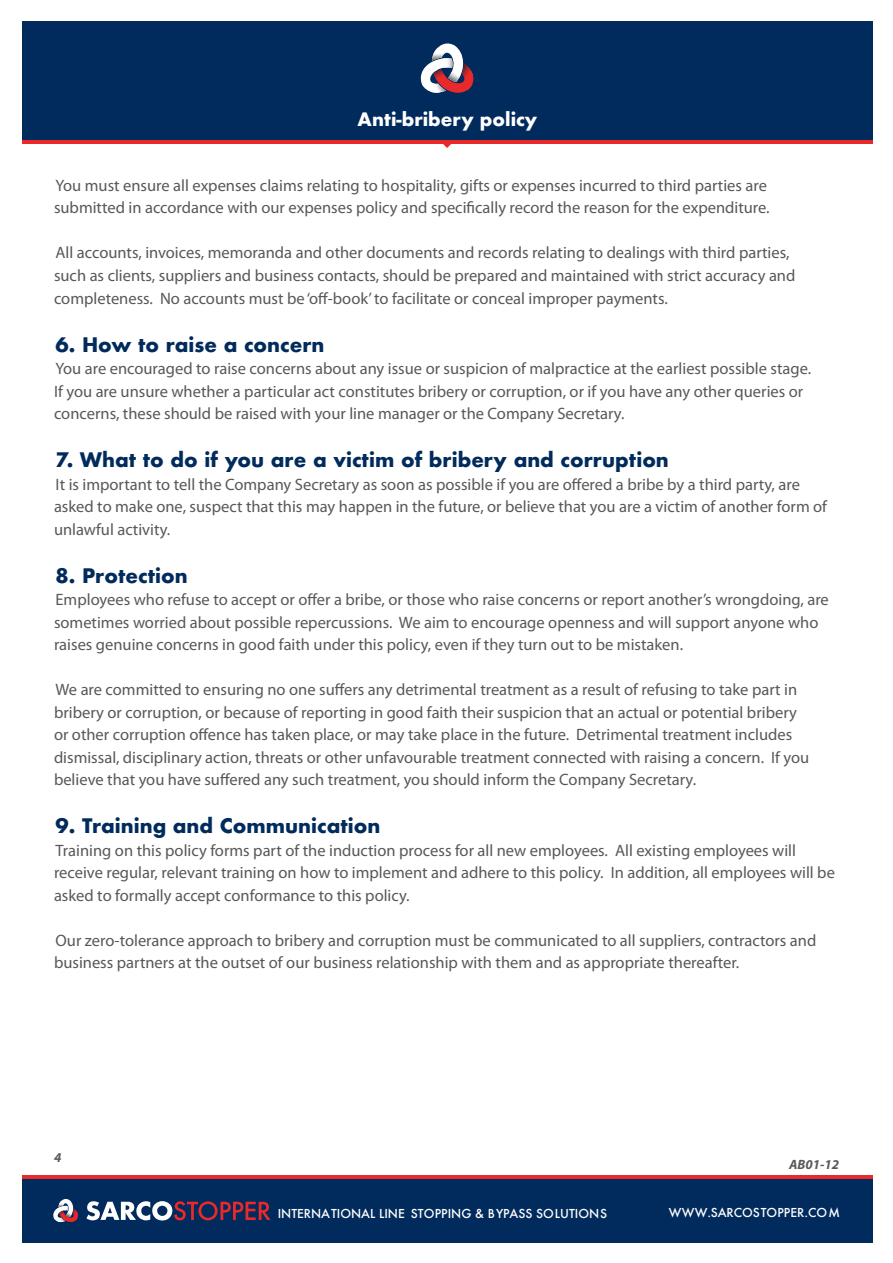
<style>
.page{position:relative;width:893px;height:1263px;background:#fff}
.page>*{position:absolute;margin:0;border:0;box-sizing:border-box;transform-origin:0 0}
.t1{font:700 19.5px "Futura";color:#002b5c}
.t2{font:700 18px "Futura";color:#fff}
.t3{font:16.5px/22.5px "Myriad Pro";color:#57585a}
.t4{font:italic 700 13.5px "Myriad Pro";color:#57585a}
.t5{font:500 12px "Futura";color:#fff}
</style>
<div class="page">
<div style="left:22px;top:22px;width:850px;height:118px;background:#002b5c"></div>
<div style="left:22px;top:1179px;width:850px;height:63px;background:#002b5c"></div>
<svg style="left:420px;top:43px;width:54px;height:50px"></svg>
<img style="left:430px;top:83px;width:16px;height:10px">
<hr style="left:22px;top:140px;width:850px;height:3px;background:#e9292a">
<hr style="left:22px;top:1176px;width:850px;height:3px;background:#e9292a">
<svg style="left:441px;top:143px;width:12px;height:5px"></svg>
<svg style="left:86px;top:1201px;width:185px;height:19px"></svg>
<svg style="left:53px;top:1199px;width:25px;height:23px"></svg>
<p class="t2" style="left:357px;top:106px;width:181px">Anti-bribery policy</p>
<p class="t3" style="left:54px;top:174px;width:717px">You must ensure all expenses claims relating to hospitality, gifts or expenses incurred to third parties are submitted in accordance with our expenses policy and specifically record the reason for the expenditure.</p>
<p class="t3" style="left:54px;top:241px;width:743px">All accounts, invoices, memoranda and other documents and records relating to dealings with third parties, such as clients, suppliers and business contacts, should be prepared and maintained with strict accuracy and completeness. No accounts must be ‘off-book’ to facilitate or conceal improper payments.</p>
<p class="t1" style="left:56px;top:330px;width:270px">6. How to raise a concern</p>
<p class="t3" style="left:54px;top:357px;width:759px">You are encouraged to raise concerns about any issue or suspicion of malpractice at the earliest possible stage.<br>If you are unsure whether a particular act constitutes bribery or corruption, or if you have any other queries or concerns, these should be raised with your line manager or the Company Secretary.</p>
<p class="t1" style="left:56px;top:446px;width:615px">7. What to do if you are a victim of bribery and corruption</p>
<p class="t3" style="left:54px;top:472px;width:775px">It is important to tell the Company Secretary as soon as possible if you are offered a bribe by a third party, are asked to make one, suspect that this may happen in the future, or believe that you are a victim of another form of unlawful activity.</p>
<p class="t1" style="left:56px;top:561px;width:134px">8. Protection</p>
<p class="t3" style="left:54px;top:588px;width:776px">Employees who refuse to accept or offer a bribe, or those who raise concerns or report another’s wrongdoing, are sometimes worried about possible repercussions. We aim to encourage openness and will support anyone who raises genuine concerns in good faith under this policy, even if they turn out to be mistaken.</p>
<p class="t3" style="left:54px;top:678px;width:757px">We are committed to ensuring no one suffers any detrimental treatment as a result of refusing to take part in bribery or corruption, or because of reporting in good faith their suspicion that an actual or potential bribery or other corruption offence has taken place, or may take place in the future. Detrimental treatment includes dismissal, disciplinary action, threats or other unfavourable treatment connected with raising a concern. If you believe that you have suffered any such treatment, you should inform the Company Secretary.</p>
<p class="t1" style="left:56px;top:812px;width:326px">9. Training and Communication</p>
<p class="t3" style="left:54px;top:838px;width:782px">Training on this policy forms part of the induction process for all new employees. All existing employees will receive regular, relevant training on how to implement and adhere to this policy. In addition, all employees will be asked to formally accept conformance to this policy.</p>
<p class="t3" style="left:54px;top:928px;width:764px">Our zero-tolerance approach to bribery and corruption must be communicated to all suppliers, contractors and business partners at the outset of our business relationship with them and as appropriate thereafter.</p>
<p class="t4" style="left:54px;top:1148px;width:9px">4</p>
<p class="t4" style="left:789px;top:1156px;width:51px">AB01-12</p>
<p class="t5" style="left:278px;top:1205px;width:331px">INTERNATIONAL LINE STOPPING &amp; BYPASS SOLUTIONS</p>
<p class="t5" style="left:669px;top:1205px;width:173px">WWW.SARCOSTOPPER.COM</p>
</div>
